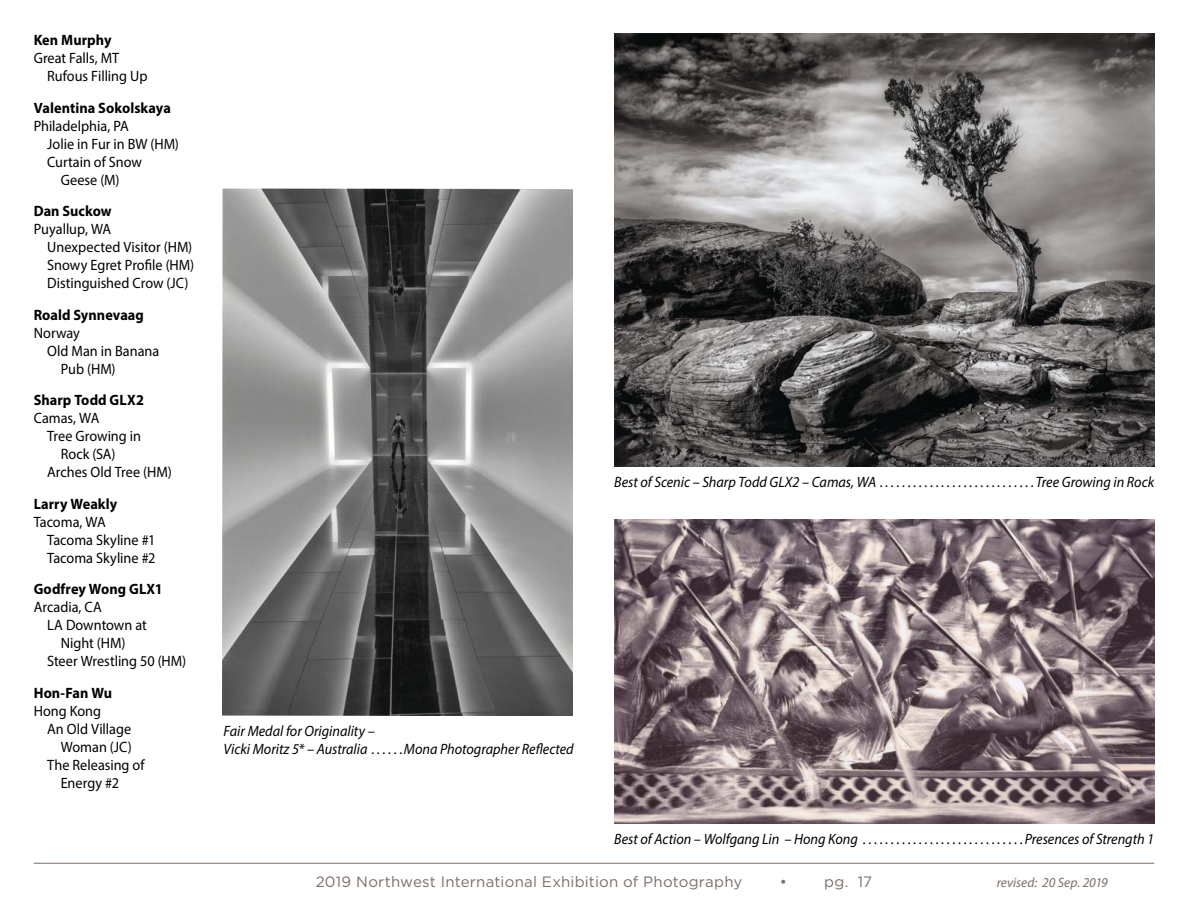
<style>
.page{position:relative;width:1188px;height:918px;background:#fff}
.page>*{position:absolute;margin:0;border:0;box-sizing:border-box;transform-origin:0 0}
.Alpha_List_-_Titles{font:15px/18px "Myriad Pro";color:#000;scale:.95 1}
.PHOTO_LABEL_-_Black{font:italic 15px/18px "Myriad Pro";color:#000;scale:.95 1}
.Alpha_List_-_Name{font:700 15px "Myriad Pro";letter-spacing:.005em;color:#000;scale:.95 1}
.Alpha_List_-_City_St{font:15px "Myriad Pro";color:#000;scale:.95 1}
.t1{font:15px "Gotham";letter-spacing:.015em;color:#7b6e66}
.t2{font:italic 13.5px "Myriad Pro";letter-spacing:-.005em;color:#7b6e66}
</style>
<div class="page">
<hr style="left:34px;top:863px;width:1120px;height:1px;background:#7b6e66">
<img style="left:223px;top:188px;width:350px;height:527px">
<img style="left:614px;top:34px;width:540px;height:433px">
<img style="left:614px;top:519px;width:540px;height:304px">
<p class="Alpha_List_-_Name" style="left:34px;top:30px;width:83px">Ken Murphy</p>
<p class="Alpha_List_-_City_St" style="left:34px;top:49px;width:92px">Great Falls, MT</p>
<p class="Alpha_List_-_Titles" style="left:47px;top:67px;width:107px">Rufous Filling Up</p>
<p class="Alpha_List_-_Name" style="left:34px;top:98px;width:146px">Valentina Sokolskaya</p>
<p class="Alpha_List_-_City_St" style="left:34px;top:116px;width:102px">Philadelphia, PA</p>
<p class="Alpha_List_-_Titles" style="left:47px;top:134px;width:140px">Jolie in Fur in BW (HM)</p>
<p class="Alpha_List_-_Titles" style="left:61px;top:152px;width:87px;text-indent:-14px">Curtain of Snow<br>Geese (M)</p>
<p class="Alpha_List_-_Name" style="left:34px;top:201px;width:84px">Dan Suckow</p>
<p class="Alpha_List_-_City_St" style="left:34px;top:220px;width:83px">Puyallup, WA</p>
<p class="Alpha_List_-_Titles" style="left:47px;top:238px;width:154px">Unexpected Visitor (HM)</p>
<p class="Alpha_List_-_Titles" style="left:47px;top:256px;width:156px">Snowy Egret Profile (HM)</p>
<p class="Alpha_List_-_Titles" style="left:47px;top:274px;width:150px">Distinguished Crow (JC)</p>
<p class="Alpha_List_-_Name" style="left:34px;top:305px;width:117px">Roald Synnevaag</p>
<p class="Alpha_List_-_City_St" style="left:34px;top:323px;width:50px">Norway</p>
<p class="Alpha_List_-_Titles" style="left:61px;top:341px;width:105px;text-indent:-14px">Old Man in Banana<br>Pub (HM)</p>
<p class="Alpha_List_-_Name" style="left:34px;top:390px;width:117px">Sharp Todd GLX2</p>
<p class="Alpha_List_-_City_St" style="left:34px;top:409px;width:71px">Camas, WA</p>
<p class="Alpha_List_-_Titles" style="left:61px;top:427px;width:86px;text-indent:-14px">Tree Growing in<br>Rock (SA)</p>
<p class="Alpha_List_-_Titles" style="left:47px;top:463px;width:133px">Arches Old Tree (HM)</p>
<p class="Alpha_List_-_Name" style="left:34px;top:494px;width:90px">Larry Weakly</p>
<p class="Alpha_List_-_City_St" style="left:34px;top:512px;width:77px">Tacoma, WA</p>
<p class="Alpha_List_-_Titles" style="left:47px;top:530px;width:115px">Tacoma Skyline #1</p>
<p class="Alpha_List_-_Titles" style="left:47px;top:548px;width:116px">Tacoma Skyline #2</p>
<p class="Alpha_List_-_Name" style="left:34px;top:579px;width:137px">Godfrey Wong GLX1</p>
<p class="Alpha_List_-_City_St" style="left:34px;top:598px;width:73px">Arcadia, CA</p>
<p class="Alpha_List_-_Titles" style="left:47px;top:616px;width:106px;text-align:center">LA Downtown at<br>Night (HM)</p>
<p class="Alpha_List_-_Titles" style="left:47px;top:652px;width:148px">Steer Wrestling 50 (HM)</p>
<p class="Alpha_List_-_Name" style="left:34px;top:683px;width:84px">Hon-Fan Wu</p>
<p class="Alpha_List_-_City_St" style="left:34px;top:701px;width:73px">Hong Kong</p>
<p class="Alpha_List_-_Titles" style="left:47px;top:719px;width:90px;text-align:right">An Old Village<br>Woman (JC)</p>
<p class="Alpha_List_-_Titles" style="left:61px;top:755px;width:90px;text-indent:-14px">The Releasing of<br>Energy #2</p>
<p class="PHOTO_LABEL_-_Black" style="left:614px;top:473px;width:280px">Best of Scenic – Sharp Todd GLX2 – Camas, WA ............................</p>
<p class="PHOTO_LABEL_-_Black" style="left:1036px;top:473px;width:126px">Tree Growing in Rock</p>
<p class="PHOTO_LABEL_-_Black" style="left:224px;top:721px;width:161px">Fair Medal for Originality –<br>Vicki Moritz 5* – Australia ......</p>
<p class="PHOTO_LABEL_-_Black" style="left:404px;top:739px;width:180px">Mona Photographer Reflected</p>
<p class="PHOTO_LABEL_-_Black" style="left:614px;top:829px;width:261px">Best of Action – Wolfgang Lin – Hong Kong .............................</p>
<p class="PHOTO_LABEL_-_Black" style="left:1025px;top:829px;width:138px">Presences of Strength 1</p>
<p class="t1" style="left:316px;top:872px;width:428px">2019 Northwest International Exhibition of Photography</p>
<p class="t1" style="left:780px;top:872px;width:9px">•</p>
<p class="t1" style="left:824px;top:872px;width:50px">pg. 17</p>
<p class="t2" style="left:997px;top:874px;width:113px">revised: 20 Sep. 2019</p>
</div>
